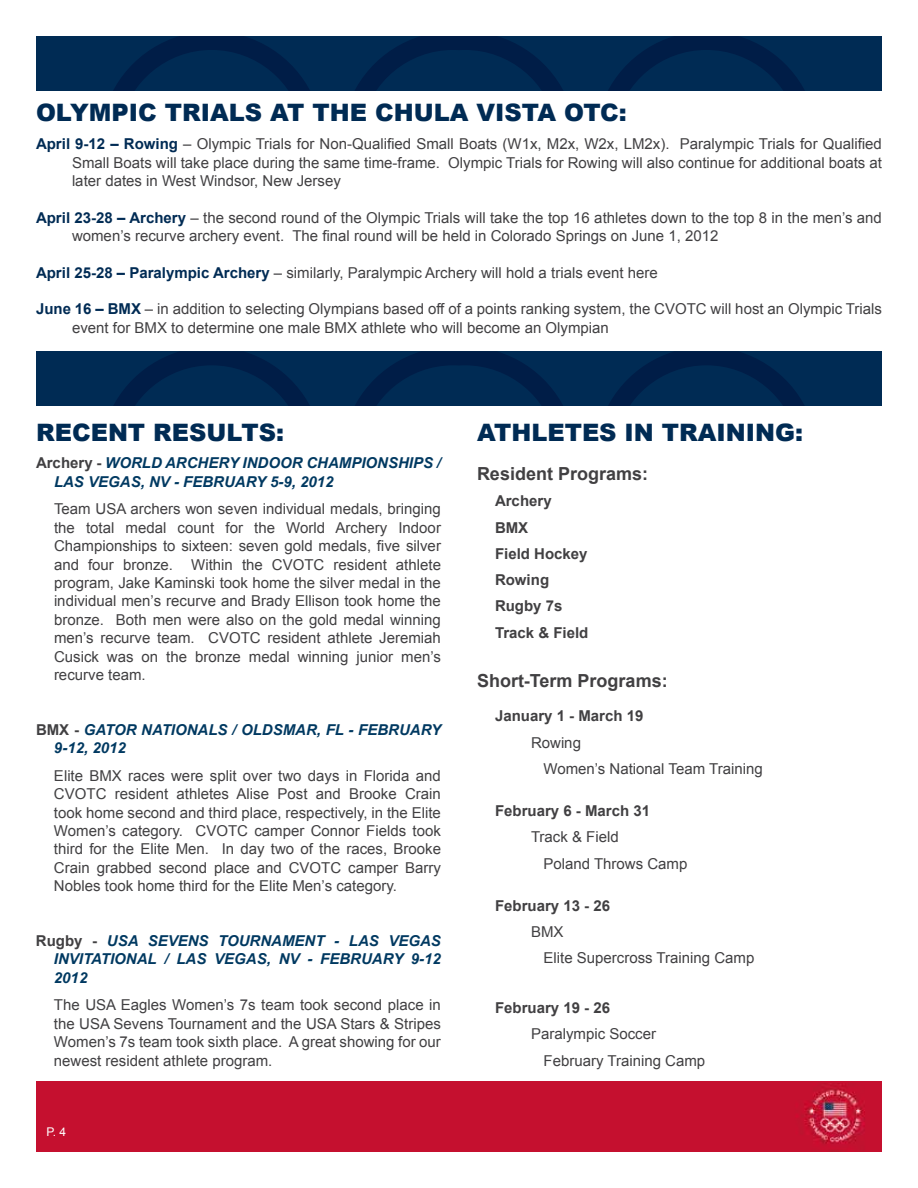
<style>
.page{position:relative;width:918px;height:1188px;background:#fff}
.page>*{position:absolute;margin:0;border:0;box-sizing:border-box;transform-origin:0 0}
.t1{font:900 24px "Arial";color:#002b54}
.t2{font:700 18px "Arial";color:#414042}
.t3{font:15px/18.5px "Arial";color:#414042}
.t4{font:italic 700 15px "Arial";color:#003961}
.t5{font:700 15px/26.2px "Arial";color:#414042}
.t6{font:12px "Arial";color:#fff}
.s1{font-weight:700;color:#002b54}
.s2{font-style:normal;color:#414042}
.s3{font-style:italic;color:#003961}
</style>
<div class="page">
<div style="left:36px;top:1081px;width:846px;height:71px;background:#c5102f"></div>
<div style="left:36px;top:351px;width:423px;height:54px;background:#002b54"></div>
<svg style="left:114px;top:352px;width:195px;height:53px"></svg>
<div style="left:459px;top:351px;width:423px;height:54px;background:#002b54"></div>
<svg style="left:609px;top:352px;width:195px;height:53px"></svg>
<svg style="left:356px;top:352px;width:206px;height:53px"></svg>
<div style="left:36px;top:36px;width:423px;height:54px;background:#002b54"></div>
<svg style="left:114px;top:36px;width:195px;height:54px"></svg>
<div style="left:459px;top:36px;width:423px;height:54px;background:#002b54"></div>
<svg style="left:609px;top:36px;width:195px;height:54px"></svg>
<svg style="left:355px;top:36px;width:208px;height:54px"></svg>
<h1 class="t1" style="left:36px;top:95px;width:547px">OLYMPIC TRIALS AT THE CHULA VISTA OTC</h1>
<h1 class="t1" style="left:619px;top:95px;width:9px">:</h1>
<p class="t3" style="left:72px;top:135px;width:811px;text-align:justify;text-indent:-36px"><span class="s1">April 9-12 – Rowing</span> – Olympic Trials for Non-Qualified Small Boats (W1x, M2x, W2x, LM2x). Paralympic Trials for Qualified Small Boats will take place during the same time-frame. Olympic Trials for Rowing will also continue for additional boats at later dates in West Windsor, New Jersey</p>
<p class="t3" style="left:72px;top:208px;width:811px;text-indent:-36px"><span class="s1">April 23-28 – Archery</span> – the second round of the Olympic Trials will take the top 16 athletes down to the top 8 in the men’s and women’s recurve archery event. The final round will be held in Colorado Springs on June 1, 2012</p>
<p class="t3" style="left:36px;top:264px;width:623px"><span class="s1">April 25-28 – Paralympic Archery</span> – similarly, Paralympic Archery will hold a trials event here</p>
<p class="t3" style="left:72px;top:300px;width:812px;text-indent:-36px"><span class="s1">June 16 – BMX</span> – in addition to selecting Olympians based off of a points ranking system, the CVOTC will host an Olympic Trials event for BMX to determine one male BMX athlete who will become an Olympian</p>
<h1 class="t1" style="left:36px;top:415px;width:250px">RECENT RESULTS:</h1>
<p class="t4" style="left:36px;top:453px;width:303px"><span class="s2">Archery -</span> WORLD ARCHERY INDOOR CHAMPIO</p>
<p class="t4" style="left:377px;top:453px;width:41px">NSHIPS</p>
<p class="t4" style="left:437px;top:453px;width:6px">/</p>
<p class="t4" style="left:54px;top:472px;width:11px">LAS</p>
<p class="t4" style="left:88px;top:472px;width:247px">VEGAS, NV - FEBRUA RY 5-9, 2012</p>
<p class="t3" style="left:54px;top:500px;width:389px;text-align:justify">Team USA archers won seven individual medals, bringing the total medal count for the World Archery Indoor Championships to sixteen: seven gold medals, five silver and four bronze. Within the CVOTC resident athlete program, Jake Kaminski took home the silver medal in the individual men’s recurve and Brady Ellison took home the bronze. Both men were also on the gold medal winning men’s recurve team. CVOTC resident athlete Jeremiah Cusick was on the bronze medal winning junior men’s recurve team.</p>
<p class="t5" style="left:36px;top:717px;width:59px">BMX - <span class="s3">GATO</span></p>
<p class="t4" style="left:126px;top:720px;width:26px">R NATIO</p>
<p class="t4" style="left:187px;top:720px;width:98px">NALS / OLDSMA</p>
<p class="t4" style="left:306px;top:720px;width:137px">R, FL - FEBRUA RY</p>
<p class="t4" style="left:54px;top:738px;width:73px">9-12, 2012</p>
<p class="t3" style="left:54px;top:766px;width:389px;text-align:justify;text-indent:-18px">Elite BMX races were split over two days in Florida and CVOTC resident athletes Alise Post and Brooke Crain took home second and third place, respectively, in the Elite Women’s category. CVOTC camper Connor Fields took third for the Elite Men. In day two of the races, Brooke Crain grabbed second place and CVOTC camper Barry Nobles took home third for the Elite Men’s category.</p>
<p class="t4" style="left:36px;top:931px;width:324px"><span class="s2">Rugby -</span> USA SEVENS TOURNAMENT - LAS</p>
<p class="t4" style="left:388px;top:931px;width:44px">VEGAS</p>
<p class="t4" style="left:54px;top:949px;width:24px">INVITATIO</p>
<p class="t4" style="left:126px;top:949px;width:62px">NAL / LAS</p>
<p class="t4" style="left:214px;top:949px;width:228px">VEGAS, NV - FEBRUA RY 9-12</p>
<p class="t4" style="left:54px;top:968px;width:35px">2012</p>
<p class="t3" style="left:54px;top:996px;width:389px;text-align:justify">The U SA Eagles Women’s 7s team took second place in the U SA Sevens Tournament and the U SA Stars &amp; Stripes Women’s 7s team took sixth place. A great showing for our newest resident athlete program.</p>
<p class="t6" style="left:46px;top:1123px;width:21px">P. 4</p>
<h1 class="t1" style="left:477px;top:415px;width:328px">ATHLETES IN TRAINING:</h1>
<p class="t2" style="left:477px;top:462px;width:173px">Resident Programs:</p>
<p class="t5" style="left:495px;top:488px;width:95px">Archery<br>BMX<br>Field Hockey<br>Rowing<br>Rugby 7s<br>Track &amp; Field</p>
<p class="t2" style="left:477px;top:669px;width:192px">Short-Term Programs:</p>
<p class="t5" style="left:495px;top:703px;width:150px">January 1 - March 19</p>
<p class="t3" style="left:544px;top:729px;width:221px;line-height:26.2px;text-indent:-13px">Rowing<br>Women’s National Team Training</p>
<p class="t5" style="left:495px;top:798px;width:157px">February 6 - March 31</p>
<p class="t3" style="left:544px;top:824px;width:145px;line-height:26.2px;text-indent:-13px">Track &amp; Field<br>Poland Throws Camp</p>
<p class="t5" style="left:495px;top:893px;width:117px">February 13 - 26</p>
<p class="t3" style="left:544px;top:919px;width:212px;line-height:26.2px;text-indent:-13px">BMX<br>Elite Supercross Training Camp</p>
<p class="t5" style="left:495px;top:995px;width:117px">February 19 - 26</p>
<p class="t3" style="left:544px;top:1021px;width:163px;line-height:26.2px;text-indent:-13px">Paralympic Soccer<br>February Training Camp</p>
</div>
